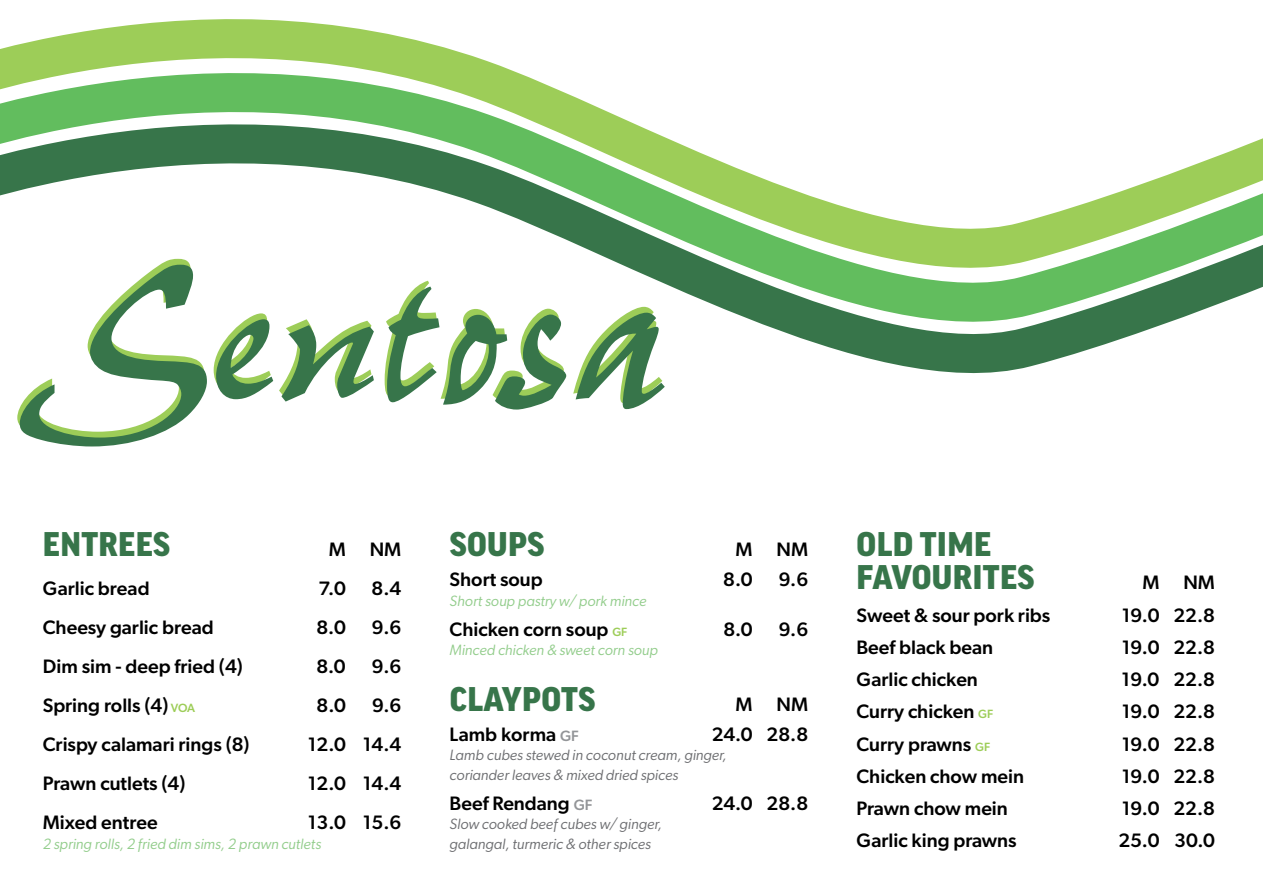
<style>
.page{position:relative;width:1263px;height:893px;background:#fff}
.page>*{position:absolute;margin:0;border:0;box-sizing:border-box;transform-origin:0 0}
.t1{font:900 33px/33px "Good Pro";letter-spacing:.01em;color:#37754a}
.t2{font:500 19.5px "Gibson";color:#000}
.t3{font:italic 15px/19.5px "Gibson";color:#6d6e71}
.t4{font:italic 15px "Gibson";color:#93cd8c}
.s1{font-size:12px;color:#9dcd58}
.s2{font-size:15px;color:#939598}
</style>
<div class="page">
<svg style="left:213px;top:335px;width:919px;height:51px"></svg>
<svg style="left:642px;top:281px;width:621px;height:54px"></svg>
<svg style="left:0;top:19px;width:1263px;height:262px"></svg>
<svg style="left:17px;top:259px;width:190px;height:187px"></svg>
<svg style="left:214px;top:313px;width:59px;height:86px"></svg>
<svg style="left:279px;top:319px;width:95px;height:83px"></svg>
<svg style="left:385px;top:281px;width:181px;height:129px"></svg>
<svg style="left:573px;top:307px;width:92px;height:102px"></svg>
<h1 class="t1" style="left:43px;top:528px;width:129px">ENTREES</h1>
<p class="t2" style="left:329px;top:538px;width:74px">M NM</p>
<p class="t2" style="left:43px;top:577px;width:108px">Garlic bread</p>
<p class="t2" style="left:318px;top:577px;width:29px">7.0</p>
<p class="t2" style="left:372px;top:577px;width:31px">8.4</p>
<p class="t2" style="left:43px;top:616px;width:173px">Cheesy garlic bread</p>
<p class="t2" style="left:316px;top:616px;width:31px">8.0</p>
<p class="t2" style="left:372px;top:616px;width:31px">9.6</p>
<p class="t2" style="left:43px;top:655px;width:202px">Dim sim - deep fried (4)</p>
<p class="t2" style="left:316px;top:655px;width:31px">8.0</p>
<p class="t2" style="left:372px;top:655px;width:31px">9.6</p>
<p class="t2" style="left:43px;top:694px;width:154px">Spring rolls (4) <span class="s1">VOA</span></p>
<p class="t2" style="left:316px;top:694px;width:31px">8.0</p>
<p class="t2" style="left:372px;top:694px;width:31px">9.6</p>
<p class="t2" style="left:43px;top:733px;width:208px">Crispy calamari rings (8)</p>
<p class="t2" style="left:308px;top:733px;width:95px">12.0 14.4</p>
<p class="t2" style="left:43px;top:772px;width:144px">Prawn cutlets (4)</p>
<p class="t2" style="left:308px;top:772px;width:95px">12.0 14.4</p>
<p class="t2" style="left:43px;top:811px;width:116px">Mixed entree</p>
<p class="t2" style="left:308px;top:811px;width:95px">13.0 15.6</p>
<p class="t4" style="left:43px;top:835px;width:280px">2 spring rolls, 2 fried dim sims, 2 prawn cutlets</p>
<h1 class="t1" style="left:450px;top:528px;width:96px">SOUPS</h1>
<p class="t2" style="left:736px;top:538px;width:74px">M NM</p>
<p class="t2" style="left:450px;top:568px;width:95px">Short soup</p>
<p class="t2" style="left:723px;top:568px;width:31px">8.0</p>
<p class="t2" style="left:779px;top:568px;width:31px">9.6</p>
<p class="t4" style="left:450px;top:592px;width:198px">Short soup pastry w/ pork mince</p>
<p class="t2" style="left:450px;top:617px;width:179px">Chicken corn soup <span class="s1">GF</span></p>
<p class="t2" style="left:723px;top:617px;width:31px">8.0</p>
<p class="t2" style="left:779px;top:617px;width:31px">9.6</p>
<p class="t4" style="left:450px;top:641px;width:210px">Minced chicken &amp; sweet corn soup</p>
<h1 class="t1" style="left:450px;top:682px;width:147px">CLAYPOTS</h1>
<p class="t2" style="left:736px;top:692px;width:74px">M NM</p>
<p class="t2" style="left:450px;top:722px;width:131px">Lamb korma <span class="s2">GF</span></p>
<p class="t2" style="left:712px;top:722px;width:98px">24.0 28.8</p>
<p class="t3" style="left:450px;top:745px;width:278px">Lamb cubes stewed in coconut cream, ginger, coriander leaves &amp; mixed dried spices</p>
<p class="t2" style="left:450px;top:791px;width:144px">Beef Rendang <span class="s2">GF</span></p>
<p class="t2" style="left:712px;top:791px;width:98px">24.0 28.8</p>
<p class="t3" style="left:450px;top:814px;width:214px">Slow cooked beef cubes w/ ginger, galangal, turmeric &amp; other spices</p>
<h1 class="t1" style="left:857px;top:528px;width:179px">OLD TIME<br>FAVOURITES</h1>
<p class="t2" style="left:1142px;top:571px;width:74px">M NM</p>
<p class="t2" style="left:856px;top:603px;width:195px">Sweet &amp; sour pork ribs</p>
<p class="t2" style="left:1122px;top:603px;width:95px">19.0 22.8</p>
<p class="t2" style="left:856px;top:635px;width:138px">Beef black bean</p>
<p class="t2" style="left:1122px;top:635px;width:95px">19.0 22.8</p>
<p class="t2" style="left:856px;top:668px;width:123px">Garlic chicken</p>
<p class="t2" style="left:1122px;top:668px;width:95px">19.0 22.8</p>
<p class="t2" style="left:856px;top:700px;width:138px">Curry chicken <span class="s1">GF</span></p>
<p class="t2" style="left:1122px;top:700px;width:95px">19.0 22.8</p>
<p class="t2" style="left:856px;top:732px;width:135px">Curry prawns <span class="s1">GF</span></p>
<p class="t2" style="left:1122px;top:732px;width:95px">19.0 22.8</p>
<p class="t2" style="left:856px;top:764px;width:169px">Chicken chow mein</p>
<p class="t2" style="left:1122px;top:764px;width:95px">19.0 22.8</p>
<p class="t2" style="left:856px;top:797px;width:153px">Prawn chow mein</p>
<p class="t2" style="left:1122px;top:797px;width:95px">19.0 22.8</p>
<p class="t2" style="left:856px;top:829px;width:162px">Garlic king prawns</p>
<p class="t2" style="left:1118px;top:829px;width:98px">25.0 30.0</p>
</div>
